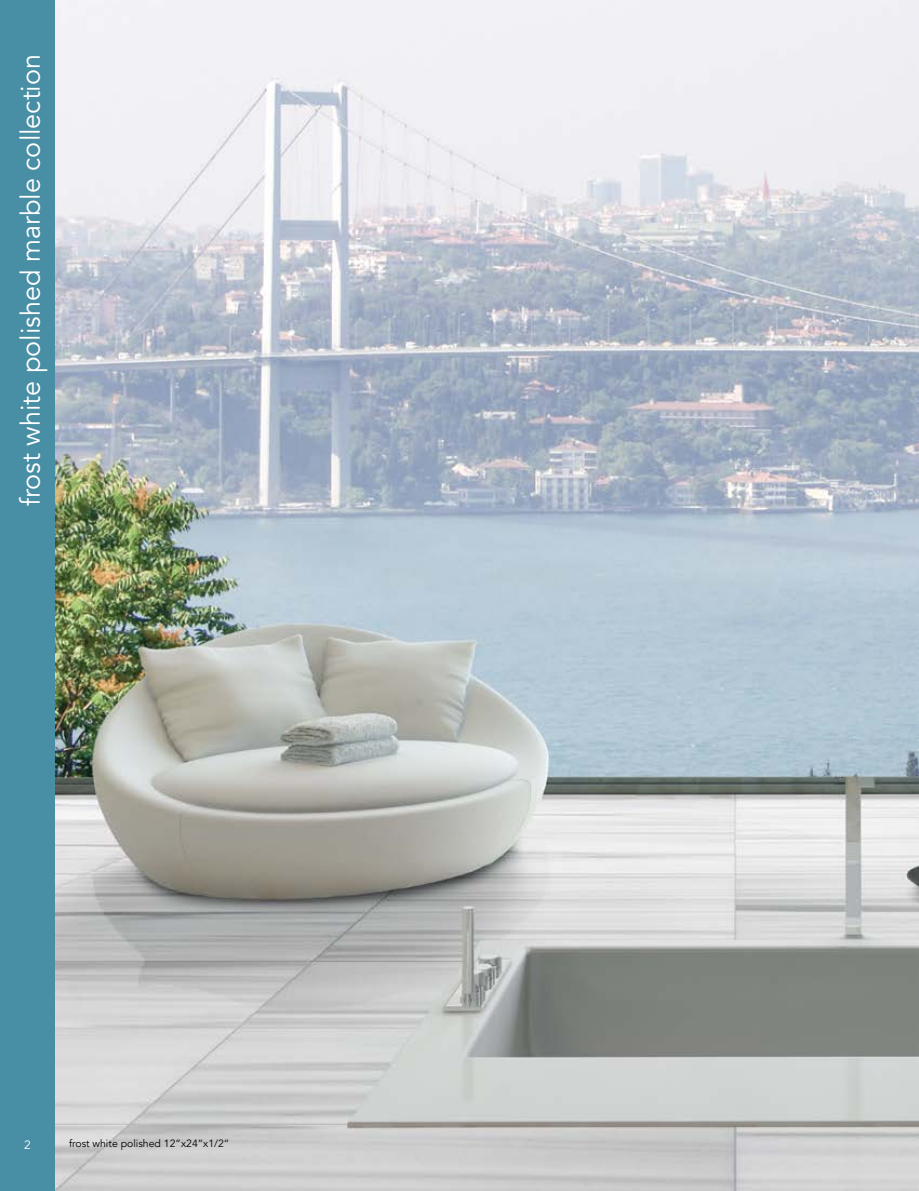
<style>
.page{position:relative;width:919px;height:1191px;background:#fff}
.page>*{position:absolute;margin:0;border:0;box-sizing:border-box;transform-origin:0 0}
.t1{font:27px "Avenir";color:#fff}
.t2{font:12px "Avenir";color:#fff}
.t3{font:10.5px "Avenir";color:#000}
</style>
<div class="page">
<img style="left:54px;top:0;width:864px;height:1191px">
<div style="left:0;top:0;width:54px;height:1191px;background:#488ea4"></div>
<p class="t1" style="left:14px;top:506px;width:453px;rotate:-90deg">frost white polished marble collection</p>
<p class="t2" style="left:24px;top:1138px;width:8px">2</p>
<p class="t3" style="left:69px;top:1137px;width:162px">frost white polished 12”x24”x1/2”</p>
</div>
